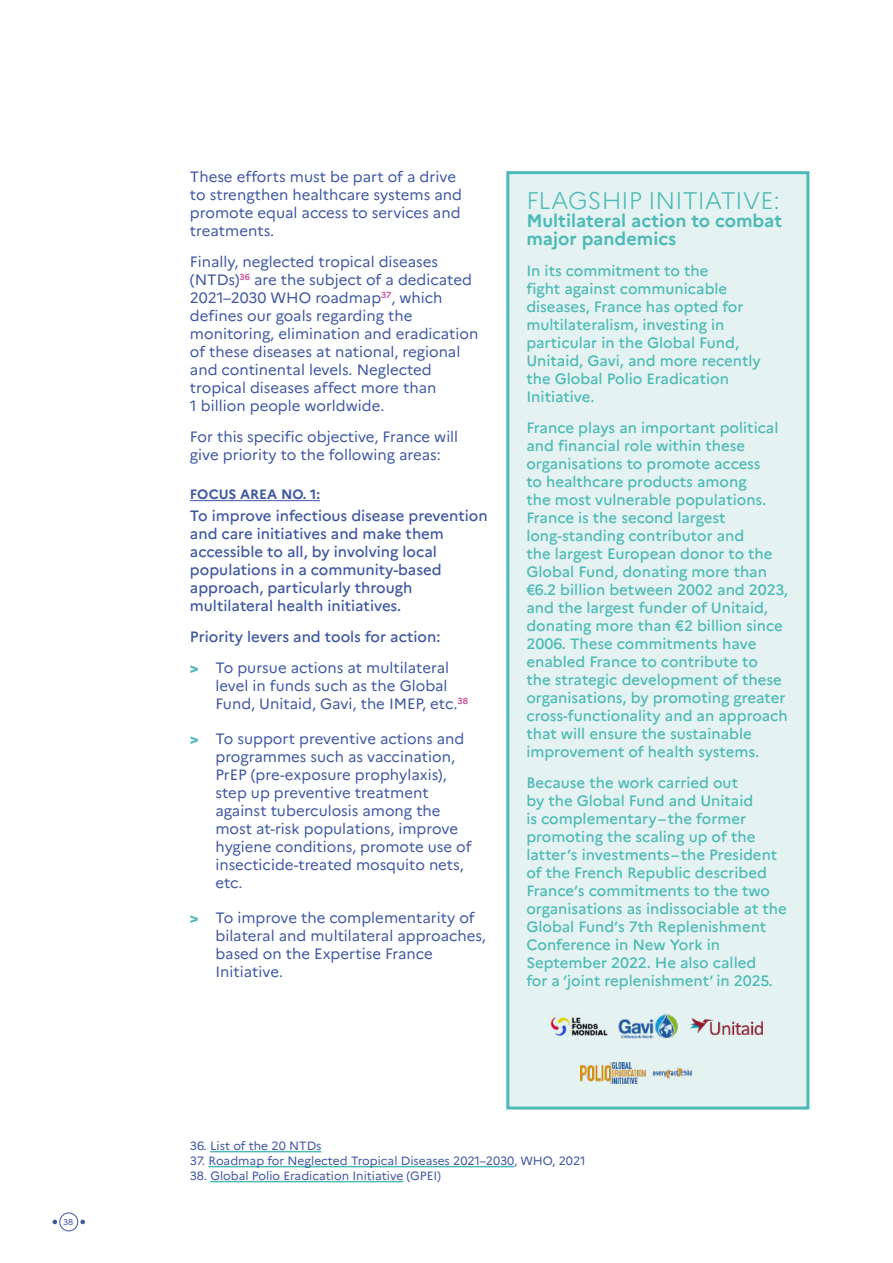
<style>
.page{position:relative;width:893px;height:1263px;background:#fff}
.page>*{position:absolute;margin:0;border:0;box-sizing:border-box;transform-origin:0 0}
.corps_texte{font:300 24px "Marianne";color:#4cbab6}
.corps_texte-2{font:700 18px/18px "Marianne";color:#4cbab6}
.corps_texte-3{font:500 15px/18px "Marianne";color:#4cbab6}
.corps_texte-4{font:15px/18px "Marianne";color:#3e57a3}
.corps_texte-5{font:500 15px/18px "Marianne";color:#3e57a3}
.domaine_intervention{font:700 13.5px "Marianne";color:#3e57a3}
.notes_bas_de_page{font:12px "Marianne";color:#3e57a3}
.t1{font:8.4px "Marianne";color:#3e57a3}
.s1{font-weight:800;color:#4cbab6}
</style>
<div class="page">
<div style="left:60px;top:1213px;width:18px;height:18px;border:1px solid #3e57a3;border-radius:50%"></div>
<svg style="left:80px;top:1219px;width:5px;height:5px"></svg>
<svg style="left:53px;top:1219px;width:4px;height:5px"></svg>
<div style="left:508px;top:173px;width:300px;height:935px;background:#e4f3f2"></div>
<div style="left:506px;top:171px;width:303px;height:938px;border:3px solid #4cbab6"></div>
<img style="left:550px;top:1017px;width:58px;height:19px">
<img style="left:618px;top:1015px;width:60px;height:23px">
<img style="left:691px;top:1018px;width:71px;height:17px">
<img style="left:580px;top:1062px;width:111px;height:21px">
<hr style="left:190px;top:500px;width:130px;height:1px;background:#3e57a3">
<hr style="left:210px;top:1151px;width:111px;height:1px;background:#4cbab6">
<hr style="left:208px;top:1166px;width:306px;height:1px;background:#4cbab6">
<hr style="left:210px;top:1181px;width:193px;height:1px;background:#4cbab6">
<p class="t1" style="left:63px;top:1217px;width:11px">38</p>
<p class="corps_texte-4" style="left:190px;top:168px;width:274px">These efforts must be part of a drive to strengthen healthcare systems and promote equal access to services and treatments.</p>
<p class="corps_texte-4" style="left:190px;top:252px;width:290px">Finally, neglected tropical diseases (NTDs)<sup>36</sup> are the subject of a dedicated 2021–2030 WHO roadmap<sup>37</sup>, which defines our goals regarding the monitoring, elimination and eradication of these diseases at national, regional and continental levels. Neglected tropical diseases affect more than<br>1 billion people worldwide.</p>
<p class="corps_texte-4" style="left:190px;top:427px;width:270px">For this specific objective, France will give priority to the following areas:</p>
<p class="domaine_intervention" style="left:190px;top:486px;width:132px">FOCUS AREA NO. 1:</p>
<p class="corps_texte-5" style="left:190px;top:507px;width:299px">To improve infectious disease prevention and care initiatives and make them accessible to all, by involving local populations in a community-based approach, particularly through multilateral health initiatives.</p>
<p class="corps_texte-5" style="left:190px;top:627px;width:252px">Priority levers and tools for action:</p>
<p class="corps_texte-4" style="left:215px;top:658px;width:254px;text-indent:-26px"><span class="s1">&gt;</span> To pursue actions at multilateral level in funds such as the Global<br>Fund, Unitaid, Gavi, the IMEP, etc.<sup>38</sup></p>
<p class="corps_texte-4" style="left:215px;top:729px;width:258px;text-indent:-26px"><span class="s1">&gt;</span> To support preventive actions and programmes such as vaccination,<br>PrEP (pre-exposure prophylaxis), step up preventive treatment against tuberculosis among the most at-risk populations, improve hygiene conditions, promote use of insecticide-treated mosquito nets, etc.</p>
<p class="corps_texte-4" style="left:215px;top:908px;width:272px;text-indent:-26px"><span class="s1">&gt;</span> To improve the complementarity of bilateral and multilateral approaches, based on the Expertise France<br>Initiative.</p>
<p class="corps_texte" style="left:526px;top:186px;width:255px">FLAGSHIP INITIATIVE:</p>
<p class="corps_texte-2" style="left:526px;top:212px;width:257px">Multilateral action to combat major pandemics</p>
<p class="corps_texte-3" style="left:526px;top:262px;width:236px">In its commitment to the<br>fight against communicable diseases, France has opted for multilateralism, investing in particular in the Global Fund,<br>Unitaid, Gavi, and more recently the Global Polio Eradication<br>Initiative.</p>
<p class="corps_texte-3" style="left:526px;top:418px;width:263px">France plays an important political and financial role within these organisations to promote access<br>to healthcare products among<br>the most vulnerable populations.<br>France is the second largest long-standing contributor and<br>the largest European donor to the Global Fund, donating more than €6.2 billion between 2002 and 2023, and the largest funder of Unitaid, donating more than €2 billion since 2006. These commitments have enabled France to contribute to<br>the strategic development of these organisations, by promoting greater cross-functionality and an approach that will ensure the sustainable improvement of health systems.</p>
<p class="corps_texte-3" style="left:526px;top:773px;width:262px">Because the work carried out<br>by the Global Fund and Unitaid<br>is complementary–the former promoting the scaling up of the latter’s investments–the President of the French Republic described<br>France’s commitments to the two organisations as indissociable at the<br>Global Fund’s 7th Replenishment<br>Conference in New York in<br>September 2022. He also called<br>for a ‘joint replenishment’ in 2025.</p>
<p class="notes_bas_de_page" style="left:190px;top:1138px;width:133px">36. List of the 20 NTDs</p>
<p class="notes_bas_de_page" style="left:190px;top:1153px;width:397px">37. Roadmap for Neglected Tropical Diseases 2021–2030, WHO, 2021</p>
<p class="notes_bas_de_page" style="left:190px;top:1168px;width:253px">38. Global Polio Eradication Initiative (GPEI)</p>
</div>
